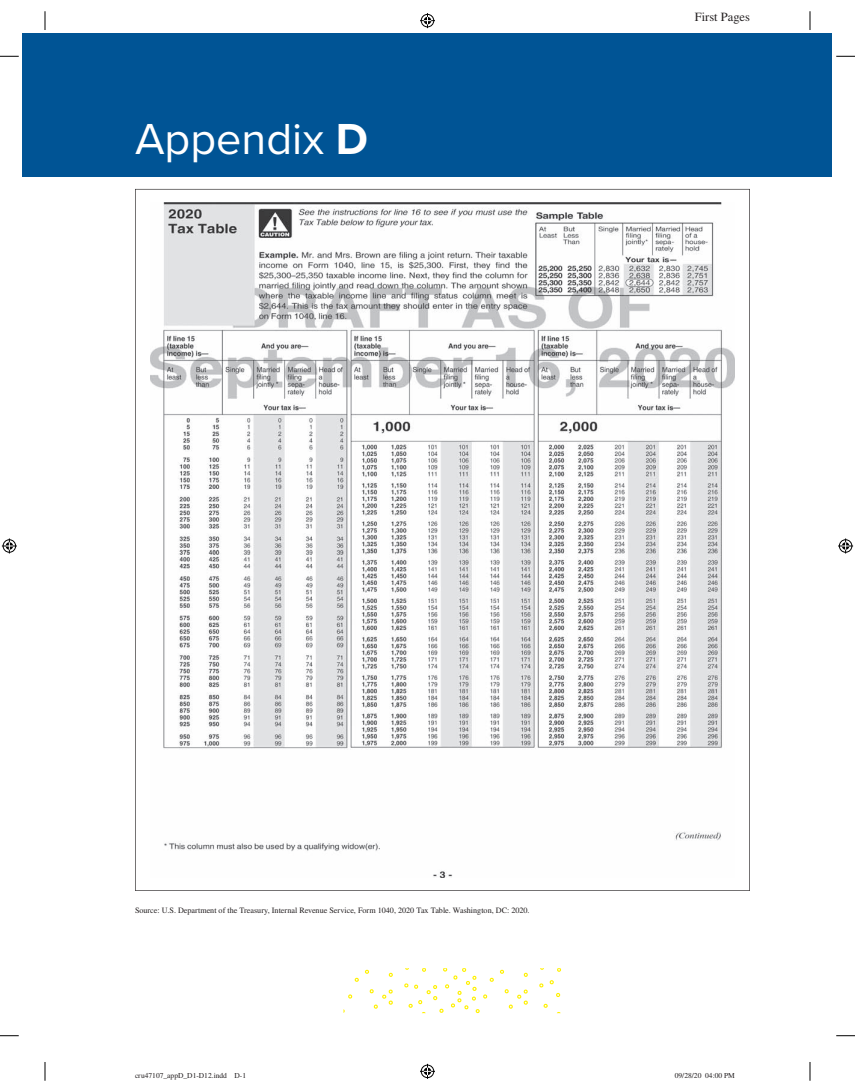
<style>
.page{position:relative;width:855px;height:1092px;background:#fff}
.page>*{position:absolute;margin:0;border:0;box-sizing:border-box;transform-origin:0 0}
.bch_nm{font:45px "Proxima Nova";color:#fff}
.t1{font:12.5px "STIX Math Jax Main";color:#231f20}
.bch_fgso{font:8.12px "STIX Math Jax Main";color:#231f20}
.pg_info{font:7.5px "STIX Math Jax Main";color:#231f20}
.s1{font-weight:700}
</style>
<div class="page">
<div style="left:22px;top:34px;width:810px;height:143px;background:#005495"></div>
<svg style="left:135px;top:189px;width:615px;height:701px"></svg>
<img style="left:150px;top:202px;width:585px;height:675px">
<svg style="left:370px;top:989px;width:23px;height:19px"></svg>
<svg style="left:389px;top:972px;width:4px;height:4px"></svg>
<svg style="left:348px;top:994px;width:4px;height:4px"></svg>
<svg style="left:355px;top:977px;width:4px;height:4px"></svg>
<svg style="left:365px;top:969px;width:4px;height:4px"></svg>
<svg style="left:505px;top:989px;width:23px;height:19px"></svg>
<svg style="left:524px;top:972px;width:4px;height:4px"></svg>
<svg style="left:500px;top:969px;width:4px;height:4px"></svg>
<svg style="left:539px;top:983px;width:4px;height:4px"></svg>
<svg style="left:557px;top:968px;width:4px;height:3px"></svg>
<svg style="left:544px;top:1003px;width:4px;height:4px"></svg>
<svg style="left:550px;top:980px;width:4px;height:4px"></svg>
<svg style="left:556px;top:993px;width:4px;height:3px"></svg>
<svg style="left:404px;top:968px;width:90px;height:44px"></svg>
<svg style="left:0;top:55px;width:19px;height:2px"></svg>
<svg style="left:836px;top:55px;width:19px;height:2px"></svg>
<svg style="left:0;top:1035px;width:19px;height:1px"></svg>
<svg style="left:836px;top:1035px;width:19px;height:1px"></svg>
<svg style="left:44px;top:11px;width:2px;height:19px"></svg>
<svg style="left:44px;top:1062px;width:2px;height:18px"></svg>
<svg style="left:809px;top:11px;width:2px;height:19px"></svg>
<svg style="left:809px;top:1062px;width:2px;height:18px"></svg>
<svg style="left:420px;top:13px;width:15px;height:15px"></svg>
<svg style="left:420px;top:1063px;width:15px;height:15px"></svg>
<svg style="left:2px;top:538px;width:15px;height:15px"></svg>
<svg style="left:838px;top:538px;width:15px;height:15px"></svg>
<p class="bch_nm" style="left:135px;top:105px;width:235px">Appendix <span class="s1">D</span></p>
<h2 class="t1" style="left:695px;top:8px;width:57px">First Pages</h2>
<p class="bch_fgso" style="left:135px;top:905px;width:396px">Source: U.S. Department of the Treasury, Internal Revenue Service, Form 1040, 2020 Tax Table. Washington, DC: 2020.</p>
<p class="pg_info" style="left:135px;top:1070px;width:113px">cru47107_appD_D1-D12.indd D-1</p>
<p class="pg_info" style="left:675px;top:1070px;width:62px">09/28/20 04:00 PM</p>
</div>
